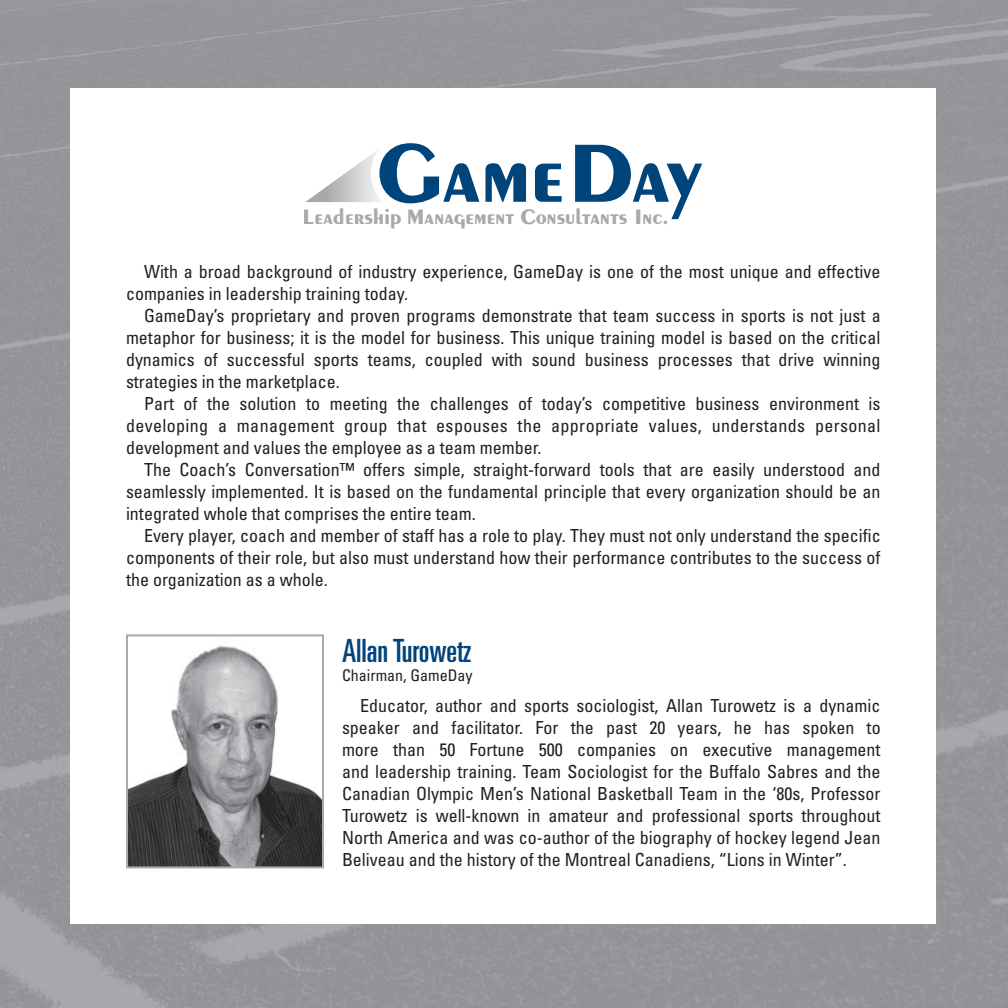
<style>
.page{position:relative;width:1008px;height:1008px;background:#fff}
.page>*{position:absolute;margin:0;border:0;box-sizing:border-box;transform-origin:0 0}
.t1{font:700 88px "Peignot";letter-spacing:-.025em;color:#00447c}
.t2{font:ultra-condensed 32px "Univers";color:#00447c}
.t3{font:700 22.2px "Peignot";letter-spacing:-.005em;color:#a7a9ac}
.t4{font:condensed 18px/22px "Univers";color:#231f20;text-align:justify}
.t5{font:condensed 16px "Univers";color:#231f20}
</style>
<div class="page">
<img style="left:129px;top:645px;width:192px;height:220px">
<div style="left:126px;top:634px;width:198px;height:234px;border:2px solid #a7a9ac"></div>
<svg style="left:305px;top:150px;width:76px;height:52px"></svg>
<h1 class="t1" style="left:376px;top:122px;width:329px">GameDay</h1>
<p class="t3" style="left:303px;top:204px;width:368px">Leadership Management Consultants Inc.</p>
<p class="t4" style="left:126px;top:260px;width:756px;text-indent:18px">With a broad background of industry experience, GameDay is one of the most unique and effective companies in leadership training today.</p>
<p class="t4" style="left:126px;top:304px;width:756px;text-indent:18px">GameDay’s proprietary and proven programs demonstrate that team success in sports is not just a metaphor for business; it is the model for business. This unique training model is based on the critical dynamics of successful sports teams, coupled with sound business processes that drive winning strategies in the marketplace.</p>
<p class="t4" style="left:126px;top:392px;width:756px;text-indent:18px">Part of the solution to meeting the challenges of today’s competitive business environment is developing a management group that espouses the appropriate values, understands personal development and values the employee as a team member.</p>
<p class="t4" style="left:126px;top:458px;width:756px;text-indent:18px">The Coach’s Conversation™ offers simple, straight-forward tools that are easily understood and seamlessly implemented. It is based on the fundamental principle that every organization should be an integrated whole that comprises the entire team.</p>
<p class="t4" style="left:126px;top:524px;width:756px;text-indent:18px">Every player, coach and member of staff has a role to play. They must not only understand the specific components of their role, but also must understand how their performance contributes to the success of the organization as a whole.</p>
<h2 class="t2" style="left:342px;top:632px;width:131px">Allan Turowetz</h2>
<p class="t5" style="left:342px;top:665px;width:132px">Chairman, GameDay</p>
<p class="t4" style="left:342px;top:695px;width:540px;text-indent:18px">Educator, author and sports sociologist, Allan Turowetz is a dynamic speaker and facilitator. For the past 20 years, he has spoken to more than 50 Fortune 500 companies on executive management and leadership training. Team Sociologist for the Buffalo Sabres and the Canadian Olympic Men’s National Basketball Team in the ‘80s, Professor Turowetz is well-known in amateur and professional sports throughout North America and was co-author of the biography of hockey legend Jean Beliveau and the history of the Montreal Canadiens, “Lions in Winter”.</p>
</div>
